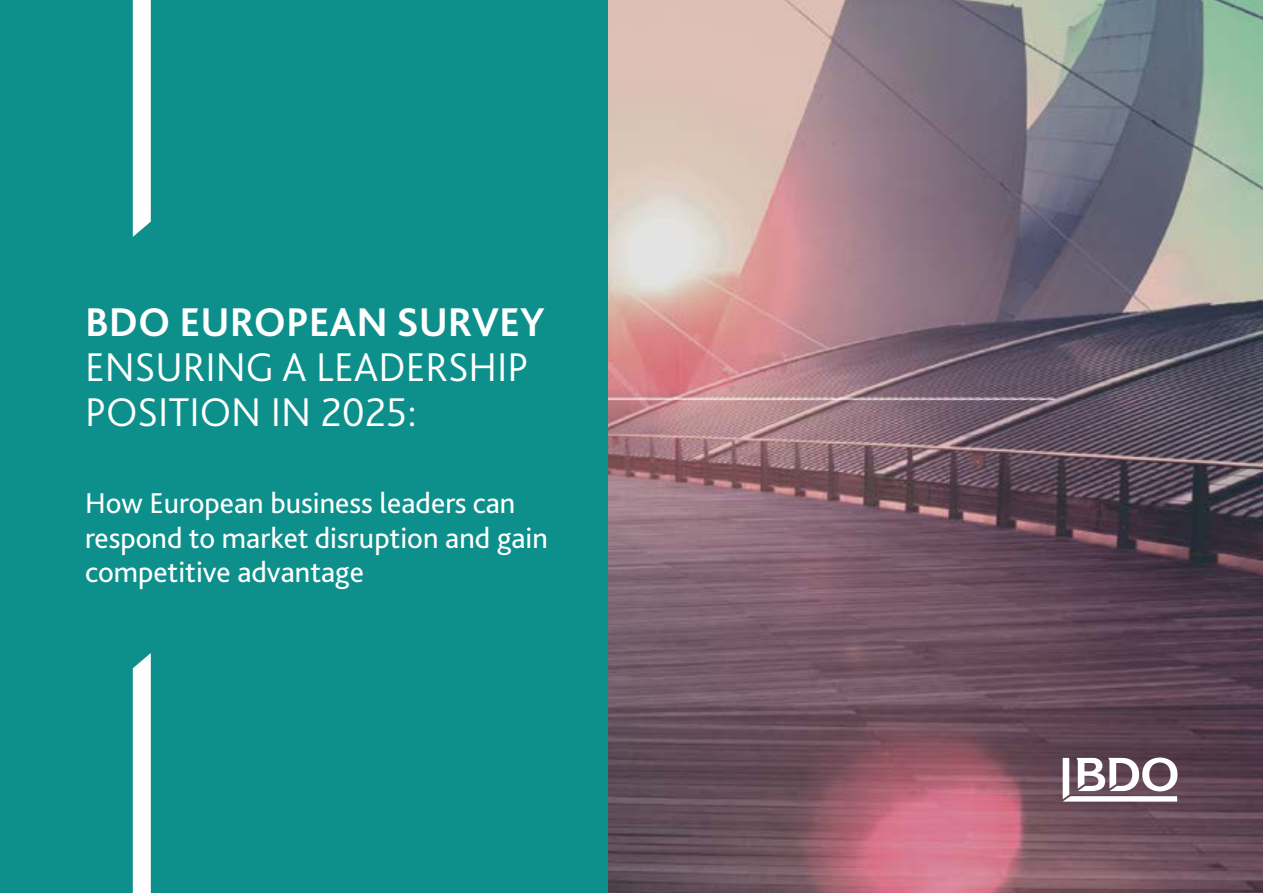
<style>
.page{position:relative;width:1263px;height:893px;background:#fff}
.page>*{position:absolute;margin:0;border:0;box-sizing:border-box;transform-origin:0 0}
.t1{font:300 42px/45px "Bliss Pro";color:#fff}
.t2{font:700 42px "Bliss Pro";color:#fff}
.t3{font:30px/34.5px "Bliss Pro";color:#fff}
</style>
<div class="page">
<img style="left:608px;top:0;width:655px;height:893px">
<div style="left:0;top:0;width:608px;height:893px;background:#0d908c"></div>
<svg style="left:133px;top:653px;width:18px;height:240px;background:#f4fafa"></svg>
<svg style="left:1063px;top:757px;width:114px;height:45px"></svg>
<svg style="left:133px;top:0;width:18px;height:237px;background:#f4faf9"></svg>
<h1 class="t2" style="left:85px;top:296px;width:461px">BDO EUROPEAN SURVEY</h1>
<h1 class="t1" style="left:85px;top:344px;width:445px">ENSURING A LEADERSHIP<br>POSITION IN 2025:</h1>
<p class="t3" style="left:85px;top:485px;width:464px">How European business leaders can respond to market disruption and gain competitive advantage</p>
</div>
